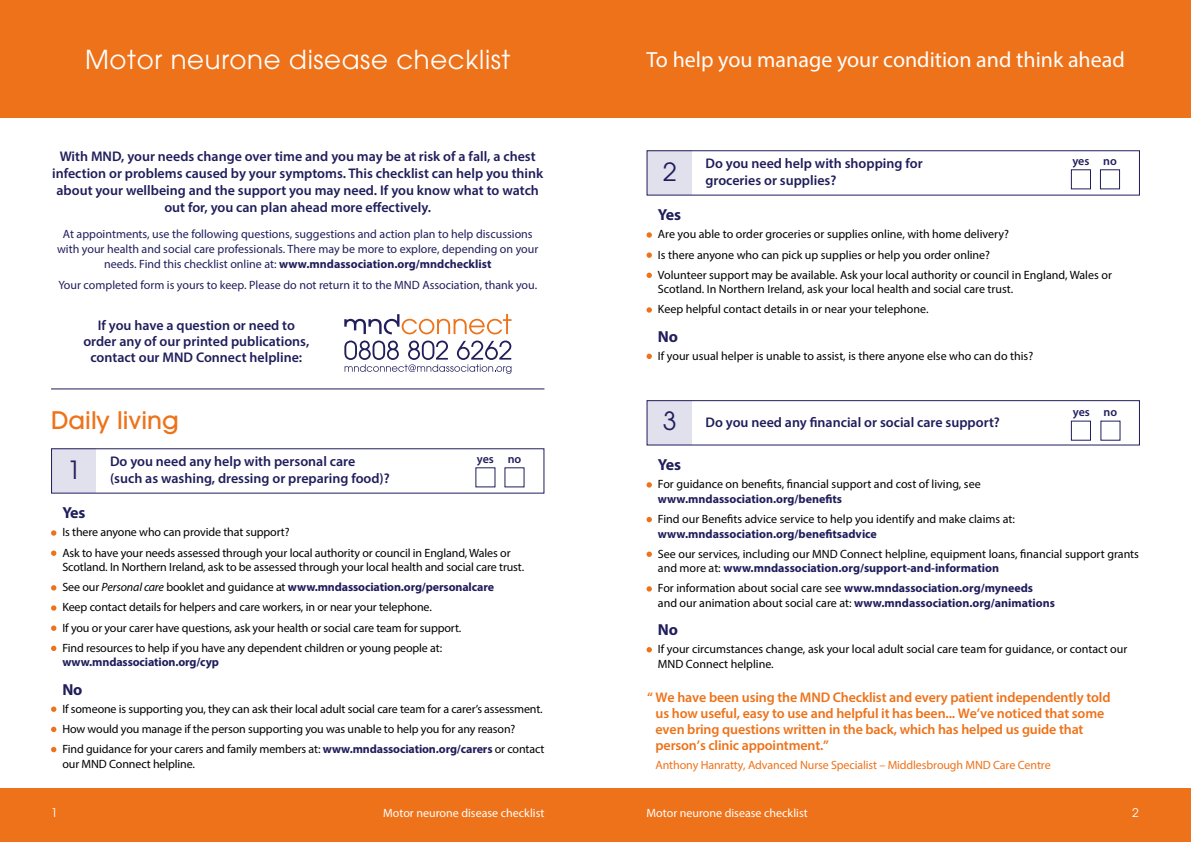
<style>
.page{position:relative;width:1191px;height:842px;background:#fff}
.page>*{position:absolute;margin:0;border:0;box-sizing:border-box;transform-origin:0 0}
.t1{font:26px "ITC Avant Garde Pro";letter-spacing:.025em;color:#fff}
.t2{font:25px "ITC Avant Garde Pro";color:#201e5b}
.t3{font:500 24px "ITC Avant Garde Pro";color:#ee7219}
.t4{font:22px "Myriad Pro";color:#fff}
.t5{font:700 16px "Myriad Pro";letter-spacing:-.01em;color:#201e5b}
.t6{font:600 14px/17px "Myriad Pro";color:#201e5b;text-align:center}
.t7{font:600 14px/16px "Myriad Pro";letter-spacing:-.01em;color:#ee7219}
.t8{font:12px/20.2px "Myriad Pro";letter-spacing:-.005em;color:#000}
.t9{font:12px/15px "Myriad Pro";color:#201e5b;text-align:center}
.t10{font:700 12px "Myriad Pro";color:#201e5b}
.t11{font:12px "Myriad Pro";letter-spacing:-.01em;color:#ee7219}
.t12{font:12px "Myriad Pro";color:#fff}
.t13{font:600 12px "Myriad Pro";color:#201e5b}
.t14{font:12px "ITC Avant Garde Pro";color:#fff}
.s1{font-weight:700}
.s2{font-style:italic}
.s3{font-weight:700;color:#201e5b}
</style>
<div class="page">
<div style="left:0;top:788px;width:1191px;height:54px;background:#ee7219"></div>
<div style="left:0;top:0;width:1191px;height:118px;background:#ee7219"></div>
<svg style="left:344px;top:314px;width:167px;height:20px"></svg>
<svg style="left:344px;top:341px;width:167px;height:33px"></svg>
<div style="left:647px;top:151px;width:44px;height:44px;background:#e1e0ed"></div>
<div style="left:646px;top:150px;width:494px;height:46px;border:1px solid #201e5b"></div>
<svg style="left:646px;top:232px;width:6px;height:6px"></svg>
<svg style="left:646px;top:252px;width:6px;height:6px"></svg>
<svg style="left:646px;top:273px;width:6px;height:5px"></svg>
<svg style="left:646px;top:307px;width:6px;height:6px"></svg>
<svg style="left:646px;top:354px;width:6px;height:5px"></svg>
<div style="left:1100px;top:169px;width:20px;height:20px;background:#fff;border:1px solid #201e5b"></div>
<div style="left:52px;top:449px;width:44px;height:44px;background:#e1e0ed"></div>
<svg style="left:51px;top:530px;width:5px;height:6px"></svg>
<svg style="left:51px;top:550px;width:5px;height:6px"></svg>
<svg style="left:51px;top:585px;width:5px;height:5px"></svg>
<svg style="left:51px;top:605px;width:5px;height:6px"></svg>
<svg style="left:51px;top:625px;width:5px;height:6px"></svg>
<svg style="left:51px;top:646px;width:5px;height:5px"></svg>
<svg style="left:51px;top:706px;width:5px;height:6px"></svg>
<svg style="left:51px;top:727px;width:5px;height:5px"></svg>
<svg style="left:51px;top:747px;width:5px;height:5px"></svg>
<hr style="left:51px;top:388px;width:493px;height:1px;background:#201e5b">
<div style="left:647px;top:401px;width:44px;height:44px;background:#e1e0ed"></div>
<div style="left:646px;top:400px;width:494px;height:45px;border:1px solid #201e5b"></div>
<svg style="left:646px;top:482px;width:6px;height:6px"></svg>
<svg style="left:646px;top:517px;width:6px;height:5px"></svg>
<svg style="left:646px;top:551px;width:6px;height:6px"></svg>
<svg style="left:646px;top:586px;width:6px;height:6px"></svg>
<svg style="left:646px;top:647px;width:6px;height:5px"></svg>
<h1 class="t1" style="left:85px;top:44px;width:427px">Motor neurone disease checklist</h1>
<h3 class="t4" style="left:646px;top:46px;width:480px">To help you manage your condition and think ahead</h3>
<p class="t6" style="left:52px;top:147px;width:493px">With MND, your needs change over time and you may be at risk of a fall, a chest infection or problems caused by your symptoms. This checklist can help you think about your wellbeing and the support you may need. If you know what to watch out for, you can plan ahead more effectively.</p>
<p class="t9" style="left:57px;top:226px;width:483px">At appointments, use the following questions, suggestions and action plan to help discussions with your health and social care professionals. There may be more to explore, depending on your needs. Find this checklist online at: <span class="s1">www.mndassociation.org/mndchecklist</span></p>
<p class="t9" style="left:58px;top:277px;width:480px">Your completed form is yours to keep. Please do not return it to the MND Association, thank you.</p>
<p class="t6" style="left:83px;top:317px;width:227px;line-height:16px">If you have a question or need to order any of our printed publications, contact our MND Connect helpline:</p>
<p class="t6" style="left:705px;top:154px;width:219px;text-align:left">Do you need help with shopping for groceries or supplies?</p>
<h2 class="t2" style="left:663px;top:156px;width:15px">2</h2>
<p class="t13" style="left:1072px;top:153px;width:46px">yes no</p>
<h3 class="t5" style="left:658px;top:204px;width:25px">Yes</h3>
<p class="t8" style="left:658px;top:224px;width:455px">Are you able to order groceries or supplies online, with home delivery?<br>Is there anyone who can pick up supplies or help you order online?<br>Volunteer support may be available. Ask your local authority or council in England, Wales or</p>
<p class="t8" style="left:658px;top:279px;width:357px">Scotland. In Northern Ireland, ask your local health and social care trust.<br>Keep helpful contact details in or near your telephone.</p>
<h3 class="t5" style="left:658px;top:326px;width:22px">No</h3>
<p class="t8" style="left:658px;top:345px;width:377px">If your usual helper is unable to assist, is there anyone else who can do this?</p>
<h3 class="t3" style="left:51px;top:405px;width:129px">Daily living</h3>
<h2 class="t2" style="left:663px;top:406px;width:15px">3</h2>
<p class="t13" style="left:1072px;top:404px;width:46px">yes no</p>
<p class="t6" style="left:705px;top:413px;width:296px">Do you need any financial or social care support?</p>
<p class="t6" style="left:110px;top:452px;width:281px;text-align:left">Do you need any help with personal care (such as washing, dressing or preparing food)?</p>
<h2 class="t2" style="left:67px;top:454px;width:15px">1</h2>
<p class="t13" style="left:477px;top:451px;width:46px">yes no</p>
<h3 class="t5" style="left:62px;top:502px;width:24px">Yes</h3>
<p class="t8" style="left:62px;top:522px;width:450px">Is there anyone who can provide that support?<br>Ask to have your needs assessed through your local authority or council in England, Wales or</p>
<p class="t8" style="left:62px;top:557px;width:463px">Scotland. In Northern Ireland, ask to be assessed through your local health and social care trust.<br>See our <span class="s2">Personal care</span> booklet and guidance at <span class="s3">www.mndassociation.org/personalcare<br></span>Keep contact details for helpers and care workers, in or near your telephone.<br>If you or your carer have questions, ask your health or social care team for support.<br>Find resources to help if you have any dependent children or young people at:</p>
<p class="t10" style="left:62px;top:654px;width:158px">www.mndassociation.org/cyp</p>
<h3 class="t5" style="left:62px;top:679px;width:22px">No</h3>
<p class="t8" style="left:62px;top:698px;width:483px">If someone is supporting you, they can ask their local adult social care team for a carer’s assessment.<br>How would you manage if the person supporting you was unable to help you for any reason?<br>Find guidance for your carers and family members at: <span class="s3">www.mndassociation.org/carers</span> or contact</p>
<p class="t8" style="left:62px;top:753px;width:134px">our MND Connect helpline.</p>
<h3 class="t5" style="left:658px;top:454px;width:25px">Yes</h3>
<p class="t8" style="left:658px;top:474px;width:324px">For guidance on benefits, financial support and cost of living, see</p>
<p class="t10" style="left:658px;top:491px;width:186px">www.mndassociation.org/benefits</p>
<p class="t8" style="left:658px;top:509px;width:359px">Find our Benefits advice service to help you identify and make claims at:</p>
<p class="t10" style="left:658px;top:526px;width:220px">www.mndassociation.org/benefitsadvice</p>
<p class="t8" style="left:658px;top:546px;width:482px;line-height:14.5px">See our services, including our MND Connect helpline, equipment loans, financial support grants and more at: <span class="s3">www.mndassociation.org/support-and-information</span></p>
<p class="t8" style="left:658px;top:581px;width:398px;line-height:14.5px">For information about social care see <span class="s3">www.mndassociation.org/myneeds </span>and our animation about social care at: <span class="s3">www.mndassociation.org/animations</span></p>
<h3 class="t5" style="left:658px;top:619px;width:22px">No</h3>
<p class="t8" style="left:658px;top:642px;width:471px;line-height:14.5px">If your circumstances change, ask your local adult social care team for guidance, or contact our<br>MND Connect helpline.</p>
<p class="t7" style="left:655px;top:689px;width:456px;text-indent:-8px">“ We have been using the MND Checklist and every patient independently told us how useful, easy to use and helpful it has been... We’ve noticed that some even bring questions written in the back, which has helped us guide that person’s clinic appointment.”</p>
<p class="t11" style="left:655px;top:757px;width:397px">Anthony Hanratty, Advanced Nurse Specialist – Middlesbrough MND Care Centre</p>
<p class="t14" style="left:51px;top:805px;width:8px">1</p>
<p class="t12" style="left:383px;top:805px;width:163px">Motor neurone disease checklist</p>
<p class="t12" style="left:646px;top:805px;width:163px">Motor neurone disease checklist</p>
<p class="t14" style="left:1132px;top:805px;width:8px">2</p>
</div>
